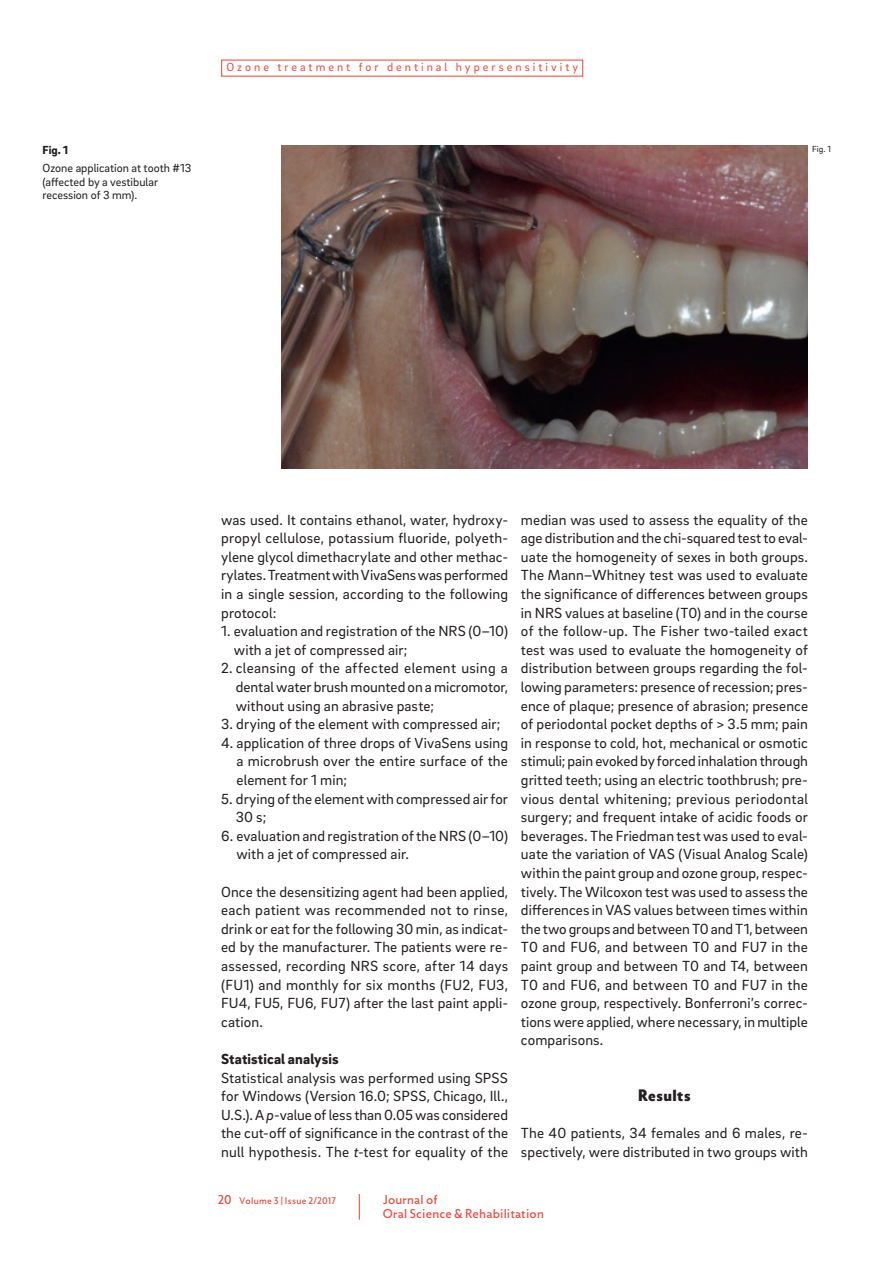
<style>
.page{position:relative;width:893px;height:1263px;background:#fff}
.page>*{position:absolute;margin:0;border:0;box-sizing:border-box;transform-origin:0 0}
.t1{font:15px/18.6px "Brix Sans";letter-spacing:.005em;color:#231f20;text-align:justify}
.t2{font:900 15px "Brix Sans";letter-spacing:.01em;color:#231f20}
.t3{font:900 15px "Zigfrid";letter-spacing:.03em;color:#231f20}
.t4{font:12px/13.5px "Brix Sans";color:#231f20}
.t5{font:12px "Brix Sans";letter-spacing:.25em;color:#ef4b3d}
.t6{font:12px/14.4px "Zigfrid";letter-spacing:.02em;color:#ef4b3d}
.t7{font:900 12px "Brix Sans";color:#231f20}
.t8{font:9px "Zigfrid";letter-spacing:.025em;color:#ef4b3d}
.t9{font:9px "Brix Sans";color:#231f20}
.s1{font-style:italic}
.s2{font-size:12px}
</style>
<div class="page">
<svg style="left:359px;top:1194px;width:1px;height:25px"></svg>
<img style="left:282px;top:146px;width:526px;height:323px">
<p class="t5" style="left:226px;top:63px;width:353px">Ozone treatment for dentinal hypersensitivity</p>
<p class="t7" style="left:43px;top:146px;width:27px">Fig. 1</p>
<p class="t9" style="left:812px;top:146px;width:20px">Fig. 1</p>
<p class="t4" style="left:43px;top:162px;width:150px">Ozone application at tooth #13 (affected by a vestibular recession of 3 mm).</p>
<p class="t1" style="left:221px;top:512px;width:289px">was used. It contains ethanol, water, hydroxy&shy;propyl cellulose, potassium fluoride, polyeth&shy;ylene glycol dimethacrylate and other methac&shy;rylates. Treatment with VivaSens was performed in a single session, according to the following protocol:</p>
<p class="t1" style="left:234px;top:623px;width:276px;text-indent:-13px">1. evaluation and registration of the NRS (0–10) with a jet of compressed air;</p>
<p class="t1" style="left:236px;top:660px;width:274px;text-indent:-15px">2. cleansing of the affected element using a dental water brush mounted on a micromotor, without using an abrasive paste;</p>
<p class="t1" style="left:221px;top:716px;width:281px">3. drying of the element with compressed air;</p>
<p class="t1" style="left:237px;top:735px;width:273px;text-indent:-15px">4. application of three drops of VivaSens using a microbrush over the entire surface of the element for 1 min;</p>
<p class="t1" style="left:236px;top:791px;width:274px;text-indent:-15px">5. drying of the element with compressed air for<br>30 s;</p>
<p class="t1" style="left:236px;top:828px;width:273px;text-indent:-15px">6. evaluation and registration of the NRS (0–10) with a jet of compressed air.</p>
<p class="t1" style="left:221px;top:884px;width:289px">Once the desensitizing agent had been applied, each patient was recommended not to rinse, drink or eat for the following 30 min, as indicat&shy;ed by the manufacturer. The patients were re&shy;assessed, recording NRS score, after 14 days (FU1) and monthly for six months (FU2, FU3, FU4, FU5, FU6, FU7) after the last paint appli&shy;cation.</p>
<p class="t2" style="left:221px;top:1054px;width:119px">Statistical analysis</p>
<p class="t1" style="left:221px;top:1070px;width:288px">Statistical analysis was performed using SPSS for Windows (Version 16.0; SPSS, Chicago, Ill., U.S.). A <span class="s1">p</span>-value of less than 0.05 was considered the cut-off of significance in the contrast of the null hypothesis. The <span class="s1">t</span>-test for equality of the</p>
<p class="t1" style="left:521px;top:512px;width:289px">median was used to assess the equality of the age distribution and the chi-squared test to eval&shy;uate the homogeneity of sexes in both groups.<br>The Mann–Whitney test was used to evaluate the significance of differences between groups in NRS values at baseline (T0) and in the course of the follow-up. The Fisher two-tailed exact test was used to evaluate the homogeneity of distribution between groups regarding the fol&shy;lowing parameters: presence of recession; pres&shy;ence of plaque; presence of abrasion; presence of periodontal pocket depths of &gt; 3.5 mm; pain in response to cold, hot, mechanical or osmotic stimuli; pain evoked by forced inhalation through gritted teeth; using an electric toothbrush; pre&shy;vious dental whitening; previous periodontal surgery; and frequent intake of acidic foods or beverages. The Friedman test was used to eval&shy;uate the variation of VAS (Visual Analog Scale) within the paint group and ozone group, respec&shy;tively. The Wilcoxon test was used to assess the differences in VAS values between times within the two groups and between T0 and T1, between T0 and FU6, and between T0 and FU7 in the paint group and between T0 and T4, between T0 and FU6, and between T0 and FU7 in the ozone group, respectively. Bonferroni’s correc&shy;tions were applied, where necessary, in multiple comparisons.</p>
<p class="t3" style="left:638px;top:1090px;width:54px">Results</p>
<p class="t1" style="left:521px;top:1125px;width:289px">The 40 patients, 34 females and 6 males, re&shy;spectively, were distributed in two groups with</p>
<p class="t8" style="left:218px;top:1197px;width:120px"><span class="s2">20</span> Volume 3 | Issue 2/2017</p>
<p class="t6" style="left:383px;top:1193px;width:163px">Journal of<br>Oral Science &amp; Rehabilitation</p>
</div>
